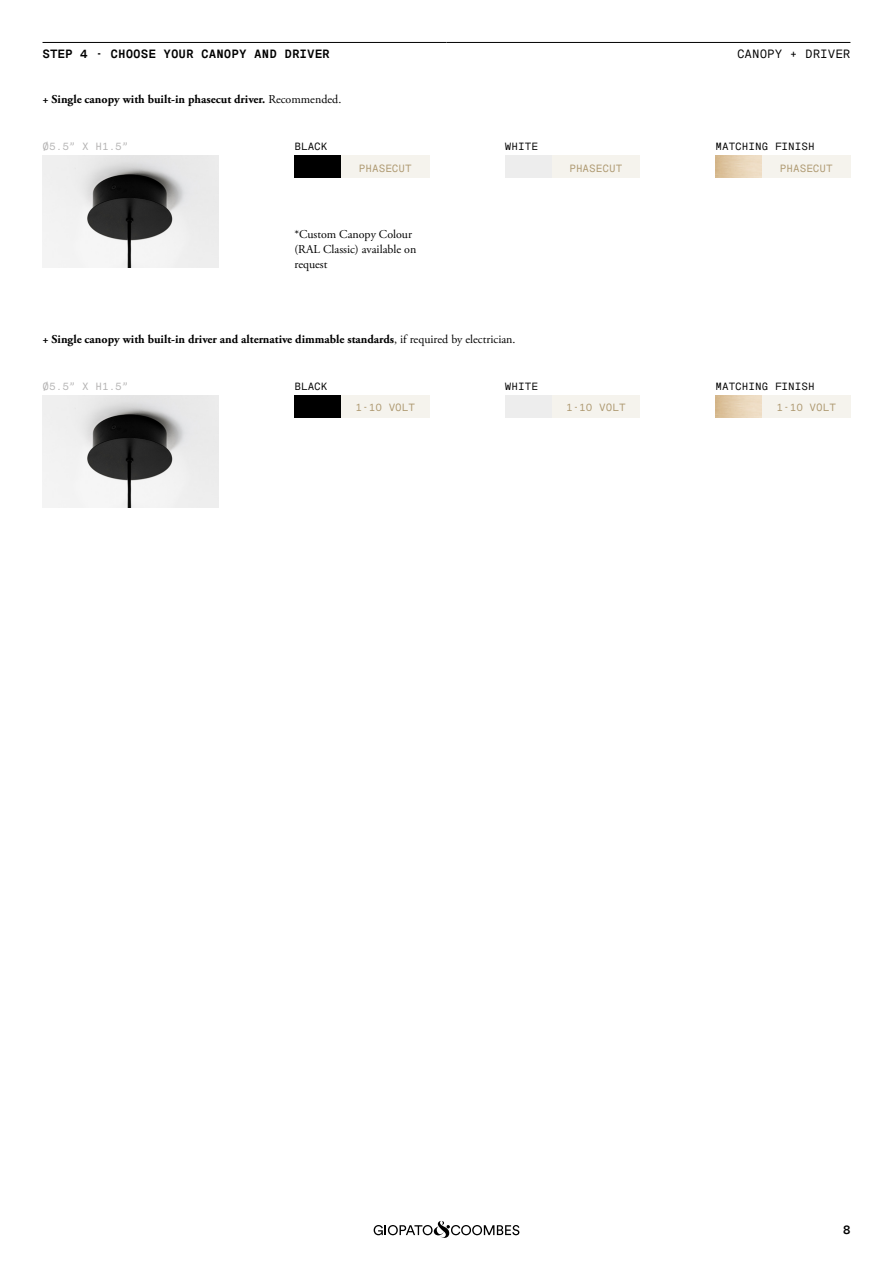
<style>
.page{position:relative;width:893px;height:1263px;background:#fff}
.page>*{position:absolute;margin:0;border:0;box-sizing:border-box;transform-origin:0 0}
.t1{font:700 12px "Adobe Garamond Pro";color:#000}
.t2{font:12px/15px "Adobe Garamond Pro";color:#000}
.t3{font:700 12px "Messina Sans Mono";color:#000}
.t4{font:12px "Messina Sans Mono";color:#000}
.t5{font:700 12px "ABC Diatype";color:#000}
.t6{font:10.5px "Messina Sans Mono";color:#000}
.t7{font:10.5px "Messina Sans Mono";color:#ad986f}
.t8{font:10.5px "Messina Sans Mono";color:#b3b2b2}
.s1{font-weight:400}
</style>
<div class="page">
<svg style="left:374px;top:1221px;width:145px;height:17px"></svg>
<div style="left:341px;top:155px;width:88px;height:23px;background:#f5f3ed"></div>
<div style="left:552px;top:155px;width:88px;height:23px;background:#f5f3ed"></div>
<div style="left:762px;top:155px;width:88px;height:23px;background:#f5f3ed"></div>
<div style="left:294px;top:155px;width:47px;height:23px;background:#000"></div>
<div style="left:505px;top:155px;width:47px;height:23px;background:#ededed"></div>
<img style="left:43px;top:395px;width:176px;height:113px">
<div style="left:341px;top:395px;width:88px;height:23px;background:#f5f3ed"></div>
<div style="left:552px;top:395px;width:88px;height:23px;background:#f5f3ed"></div>
<div style="left:762px;top:395px;width:88px;height:23px;background:#f5f3ed"></div>
<div style="left:294px;top:395px;width:47px;height:23px;background:#000"></div>
<div style="left:505px;top:395px;width:47px;height:23px;background:#ededed"></div>
<hr style="left:43px;top:42px;width:403px;height:1px;background:#000">
<hr style="left:446px;top:42px;width:404px;height:1px;background:#000">
<img style="left:43px;top:155px;width:176px;height:113px">
<p class="t3" style="left:43px;top:45px;width:289px">STEP 4 - CHOOSE YOUR CANOPY AND DRIVER</p>
<p class="t4" style="left:737px;top:45px;width:115px">CANOPY + DRIVER</p>
<p class="t1" style="left:43px;top:92px;width:300px">+ Single canopy with built-in phasecut driver. <span class="s1">Recommended.</span></p>
<p class="t8" style="left:43px;top:139px;width:87px">Ø5.5” X H1.5”</p>
<p class="t6" style="left:294px;top:139px;width:35px">BLACK</p>
<p class="t6" style="left:505px;top:139px;width:35px">WHITE</p>
<p class="t6" style="left:715px;top:139px;width:101px">MATCHING FINISH</p>
<p class="t7" style="left:359px;top:160px;width:54px">PHASECUT</p>
<p class="t7" style="left:569px;top:160px;width:54px">PHASECUT</p>
<p class="t7" style="left:780px;top:160px;width:54px">PHASECUT</p>
<p class="t2" style="left:294px;top:227px;width:123px">*Custom Canopy Colour (RAL Classic) available on request</p>
<p class="t1" style="left:43px;top:332px;width:475px">+ Single canopy with built-in driver and alternative dimmable standards<span class="s1">, if required by electrician.</span></p>
<p class="t8" style="left:43px;top:379px;width:87px">Ø5.5” X H1.5”</p>
<p class="t6" style="left:294px;top:379px;width:35px">BLACK</p>
<p class="t6" style="left:505px;top:379px;width:35px">WHITE</p>
<p class="t6" style="left:715px;top:379px;width:101px">MATCHING FINISH</p>
<p class="t7" style="left:356px;top:400px;width:61px">1-10 VOLT</p>
<p class="t7" style="left:566px;top:400px;width:61px">1-10 VOLT</p>
<p class="t7" style="left:777px;top:400px;width:61px">1-10 VOLT</p>
<p class="t5" style="left:843px;top:1223px;width:9px">8</p>
</div>
